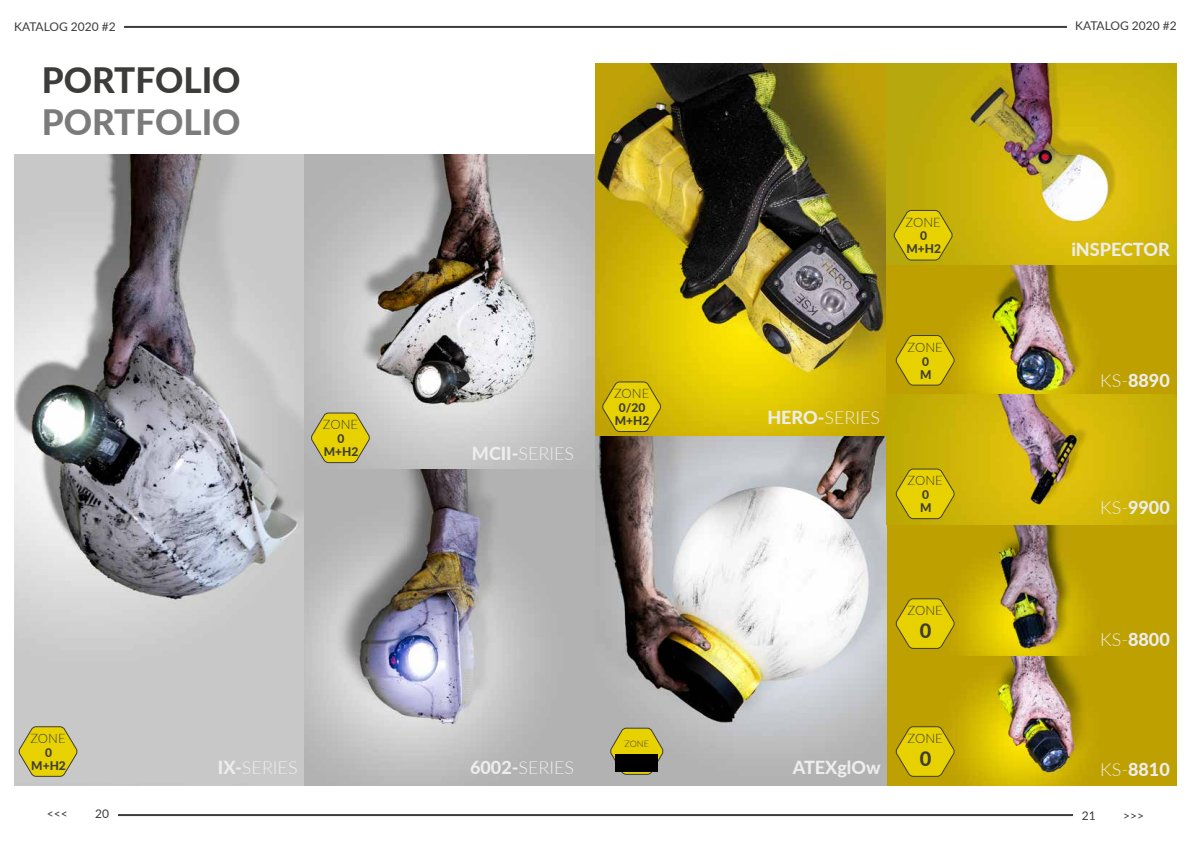
<style>
.page{position:relative;width:1191px;height:842px;background:#fff}
.page>*{position:absolute;margin:0;border:0;box-sizing:border-box;transform-origin:0 0}
.t1{font:800 35px "Lato";color:#3c3c3b}
.t2{font:800 35px "Lato";color:#7c7b7b}
.t3{font:800 20px "Lato";color:#3c3c3b}
.t4{font:800 18px "Lato";color:#ededed}
.t5{font:300 18px "Lato";color:#ededed}
.t6{font:300 13px "Lato";color:#3c3c3b}
.t7{font:12px "Lato";color:#3c3c3b}
.t8{font:800 12px/13px "Lato";color:#3c3c3b;text-align:center}
.t9{font:300 9px "Lato";color:#3c3c3b}
.s1{font-weight:800}
.s2{font-weight:300}
</style>
<div class="page">
<hr style="left:118px;top:814px;width:955px;height:2px;background:#3c3c3b">
<hr style="left:124px;top:26px;width:943px;height:2px;background:#3c3c3b">
<img style="left:14px;top:154px;width:581px;height:631px">
<img style="left:595px;top:64px;width:581px;height:721px">
<svg style="left:609px;top:727px;width:55px;height:48px;background:#c4b73f"></svg>
<div style="left:615px;top:754px;width:43px;height:17px;background:#000"></div>
<svg style="left:601px;top:381px;width:61px;height:51px;background:#d6bf04"></svg>
<svg style="left:892px;top:209px;width:61px;height:52px;background:#d2be06"></svg>
<svg style="left:894px;top:334px;width:61px;height:52px;background:#d3bb03"></svg>
<svg style="left:894px;top:468px;width:61px;height:52px;background:#d4bf04"></svg>
<svg style="left:894px;top:598px;width:61px;height:51px;background:#d3bc03"></svg>
<svg style="left:894px;top:726px;width:61px;height:51px;background:#d3bc03"></svg>
<svg style="left:18px;top:726px;width:61px;height:51px;background:#d6c637"></svg>
<svg style="left:310px;top:412px;width:61px;height:52px;background:#d2c237"></svg>
<p class="t7" style="left:14px;top:18px;width:103px">KATALOG 2020 #2</p>
<p class="t7" style="left:1075px;top:17px;width:103px">KATALOG 2020 #2</p>
<h1 class="t1" style="left:42px;top:55px;width:200px">PORTFOLIO</h1>
<h1 class="t2" style="left:42px;top:97px;width:200px">PORTFOLIO</h1>
<p class="t6" style="left:30px;top:729px;width:37px">ZONE</p>
<p class="t8" style="left:31px;top:745px;width:36px">0<br>M+H2</p>
<p class="t6" style="left:323px;top:415px;width:37px">ZONE</p>
<p class="t8" style="left:324px;top:432px;width:36px">0<br>M+H2</p>
<p class="t5" style="left:218px;top:755px;width:81px"><span class="s1">IX-</span>SERIES</p>
<p class="t5" style="left:472px;top:441px;width:104px"><span class="s1">MCII-</span>SERIES</p>
<p class="t6" style="left:614px;top:384px;width:37px">ZONE</p>
<p class="t8" style="left:615px;top:401px;width:36px">0/20<br>M+H2</p>
<p class="t5" style="left:470px;top:755px;width:106px"><span class="s1">6002-</span>SERIES</p>
<p class="t9" style="left:624px;top:738px;width:26px">ZONE</p>
<p class="t6" style="left:905px;top:213px;width:37px">ZONE</p>
<p class="t8" style="left:906px;top:229px;width:36px">0<br>M+H2</p>
<p class="t5" style="left:767px;top:405px;width:114px"><span class="s1">HERO-</span>SERIES</p>
<p class="t6" style="left:907px;top:338px;width:37px">ZONE</p>
<p class="t8" style="left:920px;top:354px;width:13px;text-align:left">0<br>M</p>
<p class="t6" style="left:907px;top:472px;width:37px">ZONE</p>
<p class="t8" style="left:920px;top:488px;width:13px;text-align:left">0<br>M</p>
<p class="t6" style="left:907px;top:601px;width:37px">ZONE</p>
<p class="t3" style="left:920px;top:616px;width:13px">0</p>
<p class="t4" style="left:792px;top:754px;width:89px">ATEXglOw</p>
<p class="t6" style="left:907px;top:729px;width:37px">ZONE</p>
<p class="t3" style="left:920px;top:744px;width:13px">0</p>
<p class="t4" style="left:1071px;top:236px;width:100px">iNSPECTOR</p>
<p class="t4" style="left:1100px;top:367px;width:71px"><span class="s2">KS-</span>8890</p>
<p class="t4" style="left:1100px;top:494px;width:71px"><span class="s2">KS-</span>9900</p>
<p class="t4" style="left:1100px;top:626px;width:71px"><span class="s2">KS-</span>8800</p>
<p class="t4" style="left:1100px;top:756px;width:71px"><span class="s2">KS-</span>8810</p>
<p class="t7" style="left:47px;top:805px;width:22px">&lt;&lt;&lt;</p>
<p class="t7" style="left:95px;top:805px;width:15px">20</p>
<p class="t7" style="left:1081px;top:807px;width:15px">21</p>
<p class="t7" style="left:1123px;top:807px;width:22px">&gt;&gt;&gt;</p>
</div>
